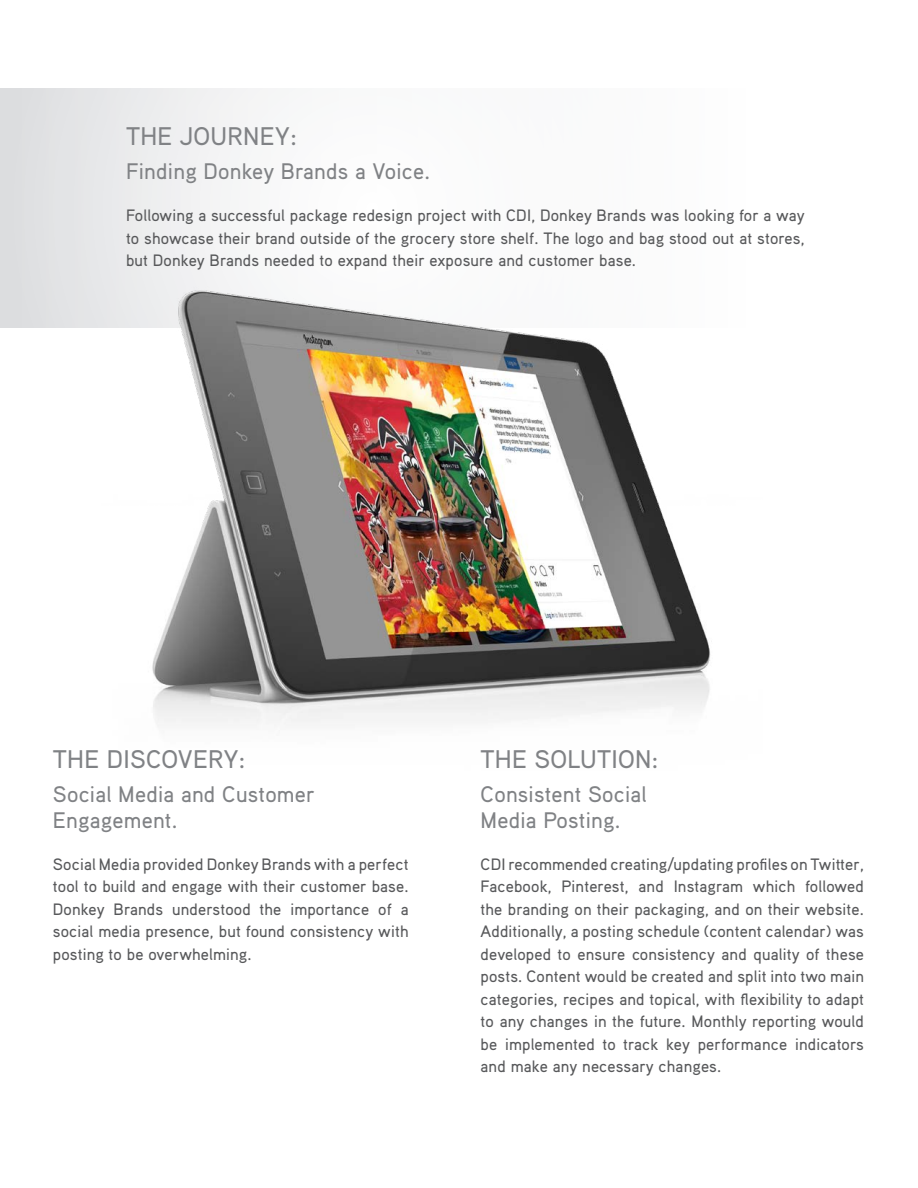
<style>
.page{position:relative;width:918px;height:1188px;background:#fff}
.page>*{position:absolute;margin:0;border:0;box-sizing:border-box;transform-origin:0 0}
.t1{font:500 25.5px "Aaux Pro";letter-spacing:.01em;color:#808285}
.t2{font:500 22.5px/25.5px "Aaux Pro";letter-spacing:.01em;color:#808285}
.t3{font:500 16.5px/22.5px "Aaux Pro";letter-spacing:.01em;color:#57585a;text-align:justify}
</style>
<div class="page">
<div style="left:0;top:88px;width:745px;height:240px;background:linear-gradient(to right,#e7e8e9,#fff)"></div>
<img style="left:102px;top:258px;width:643px;height:468px">
<p class="t1" style="left:126px;top:120px;width:172px">THE JOURNEY:</p>
<p class="t2" style="left:126px;top:158px;width:306px">Finding Donkey Brands a Voice.</p>
<p class="t3" style="left:126px;top:204px;width:680px">Following a successful package redesign project with CDI, Donkey Brands was looking for a way to showcase their brand outside of the grocery store shelf. The logo and bag stood out at stores, but Donkey Brands needed to expand their exposure and customer base.</p>
<p class="t1" style="left:53px;top:743px;width:194px">THE DISCOVERY:</p>
<p class="t2" style="left:53px;top:781px;width:263px">Social Media and Customer<br>Engagement.</p>
<p class="t3" style="left:53px;top:852px;width:357px">Social Media provided Donkey Brands with a perfect tool to build and engage with their customer base.<br>Donkey Brands understood the importance of a social media presence, but found consistency with posting to be overwhelming.</p>
<p class="t1" style="left:481px;top:743px;width:179px">THE SOLUTION:</p>
<p class="t2" style="left:481px;top:781px;width:168px">Consistent Social<br>Media Posting.</p>
<p class="t3" style="left:481px;top:852px;width:385px">CDI recommended creating/updating profiles on Twitter, Facebook, Pinterest, and Instagram which followed the branding on their packaging, and on their website.<br>Additionally, a posting schedule (content calendar) was developed to ensure consistency and quality of these posts. Content would be created and split into two main categories, recipes and topical, with flexibility to adapt to any changes in the future. Monthly reporting would be implemented to track key performance indicators and make any necessary changes.</p>
</div>
